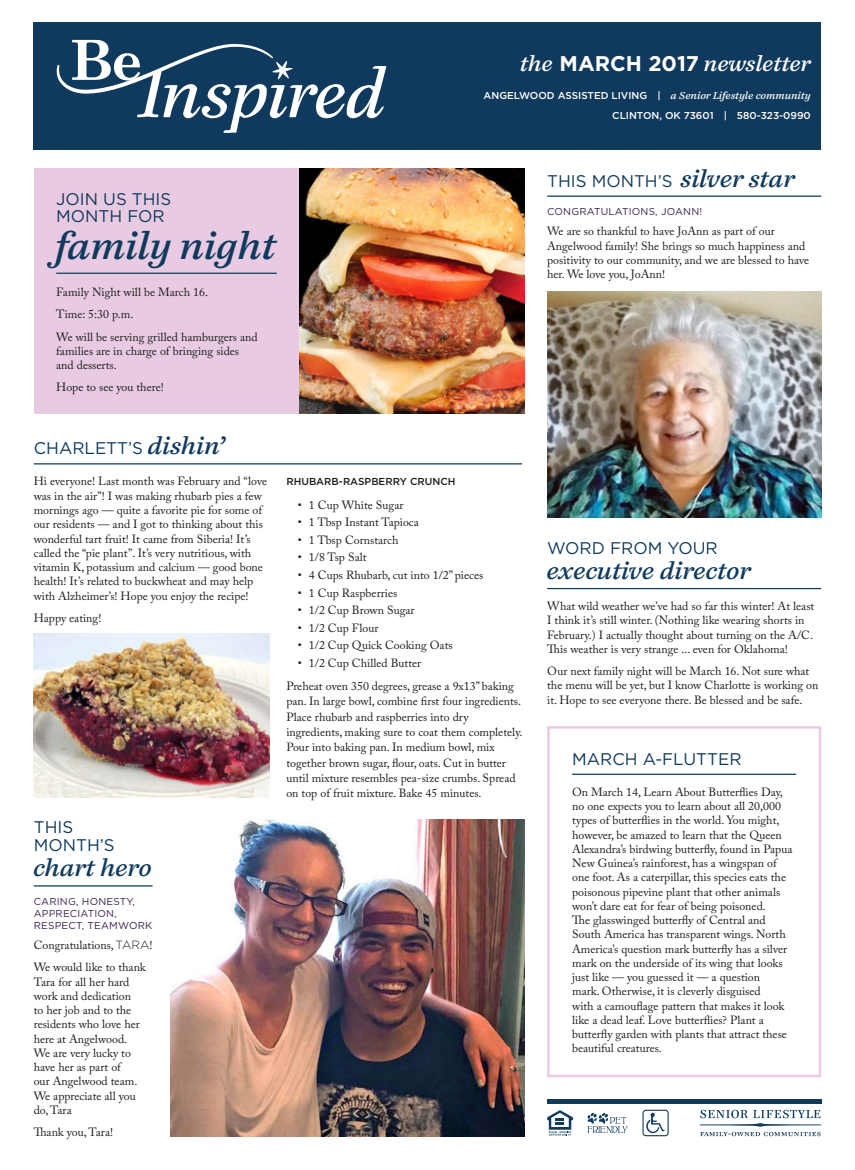
<style>
.page{position:relative;width:855px;height:1170px;background:#fff}
.page>*{position:absolute;margin:0;border:0;box-sizing:border-box;transform-origin:0 0}
.t1{font:italic 37.5px "Paperback 6";color:#103a5d}
.t2{font:italic 23.75px "Paperback 6";color:#103a5d}
.t3{font:italic 21.25px "Paperback 6";color:#fff}
.t4{font:16.88px/17.9px "Gotham";color:#103a5d}
.t5{font:11.88px/14.2px "Adobe Caslon Pro";color:#1d1d1b}
.t6{font:500 10.12px "Gotham";color:#1d1d1b}
.t7{font:10px/12px "Gotham";letter-spacing:.02em;color:#3b2050}
.t8{font:italic 10px "Paperback 6";color:#fff}
.t9{font:500 10px "Gotham";color:#fff}
.s1{font-family:"Gotham";font-weight:700;font-style:normal}
.s2{font-family:"Gotham";font-weight:500;font-style:normal}
.s3{font-family:"Paperback 6";font-style:italic;font-size:23.75px}
.s4{font-family:"Gotham";font-weight:300}
</style>
<div class="page">
<div style="left:34px;top:22px;width:787px;height:128px;background:#103a5d"></div>
<svg style="left:57px;top:40px;width:329px;height:93px"></svg>
<hr style="left:547px;top:588px;width:274px;height:1px;background:#103a5d">
<hr style="left:34px;top:885px;width:119px;height:2px;background:#103a5d">
<hr style="left:547px;top:196px;width:274px;height:1px;background:#103a5d">
<div style="left:34px;top:169px;width:265px;height:245px;background:#e8cae2"></div>
<hr style="left:56px;top:273px;width:221px;height:1px;background:#103a5d">
<hr style="left:547px;top:1100px;width:274px;height:4px;background:#103a5d">
<svg style="left:587px;top:1113px;width:41px;height:20px"></svg>
<svg style="left:643px;top:1110px;width:26px;height:26px"></svg>
<svg style="left:547px;top:1110px;width:26px;height:26px"></svg>
<svg style="left:700px;top:1110px;width:121px;height:27px"></svg>
<hr style="left:34px;top:463px;width:488px;height:1px;background:#103a5d">
<hr style="left:572px;top:774px;width:224px;height:1px;background:#103a5d">
<div style="left:547px;top:726px;width:274px;height:351px;border:2px solid #e8cae2"></div>
<img style="left:34px;top:634px;width:236px;height:163px">
<img style="left:170px;top:820px;width:355px;height:316px">
<img style="left:547px;top:291px;width:274px;height:227px">
<img style="left:299px;top:169px;width:226px;height:245px">
<h3 class="t3" style="left:520px;top:49px;width:292px">the <span class="s1">MARCH 2017</span> newsletter</h3>
<p class="t8" style="left:484px;top:89px;width:329px"><span class="s2">ANGELWOOD ASSISTED LIVING |</span> a Senior Lifestyle community</p>
<p class="t9" style="left:612px;top:109px;width:200px">CLINTON, OK 73601 | 580-323-0990</p>
<h3 class="t4" style="left:56px;top:190px;width:117px;line-height:16.9px">JOIN US THIS<br>MONTH FOR</h3>
<h1 class="t1" style="left:56px;top:222px;width:222px">family night</h1>
<p class="t5" style="left:56px;top:281px;width:203px;line-height:22.4px">Family Night will be March 16.<br>Time: 5:30 p.m.<br>We will be serving grilled hamburgers and</p>
<p class="t5" style="left:56px;top:344px;width:184px">families are in charge of bringing sides and desserts.</p>
<p class="t5" style="left:56px;top:380px;width:109px">Hope to see you there!</p>
<h3 class="t4" style="left:34px;top:439px;width:193px">CHARLETT’S <span class="s3">dishin’</span></h3>
<p class="t5" style="left:34px;top:474px;width:235px">Hi everyone! Last month was February and “love was in the air”! I was making rhubarb pies a few mornings ago — quite a favorite pie for some of our residents — and I got to thinking about this wonderful tart fruit! It came from Siberia! It’s called the “pie plant”. It’s very nutritious, with vitamin K, potassium and calcium — good bone health! It’s related to buckwheat and may help with Alzheimer’s! Hope you enjoy the recipe!</p>
<p class="t5" style="left:34px;top:611px;width:69px">Happy eating!</p>
<h3 class="t4" style="left:34px;top:818px;width:83px">THIS<br>MONTH’S</h3>
<h2 class="t2" style="left:34px;top:853px;width:120px">chart hero</h2>
<p class="t7" style="left:34px;top:895px;width:120px">CARING, HONESTY,<br>APPRECIATION,<br>RESPECT, TEAMWORK</p>
<p class="t5" style="left:34px;top:934px;width:120px;line-height:22.4px">Congratulations, <span class="s4">TARA</span>!<br>We would like to thank</p>
<p class="t5" style="left:34px;top:974px;width:108px">Tara for all her hard work and dedication to her job and to the residents who love her here at Angelwood.<br>We are very lucky to have her as part of our Angelwood team.<br>We appreciate all you do, Tara</p>
<p class="t5" style="left:34px;top:1125px;width:81px">Thank you, Tara!</p>
<p class="t6" style="left:286px;top:475px;width:171px">RHUBARB-RASPBERRY CRUNCH</p>
<p class="t5" style="left:298px;top:498px;width:107px">• 1 Cup White Sugar</p>
<p class="t5" style="left:298px;top:515px;width:123px">• 1 Tbsp Instant Tapioca</p>
<p class="t5" style="left:298px;top:533px;width:102px">• 1 Tbsp Cornstarch</p>
<p class="t5" style="left:298px;top:550px;width:70px">• 1/8 Tsp Salt</p>
<p class="t5" style="left:298px;top:568px;width:187px">• 4 Cups Rhubarb, cut into 1/2” pieces</p>
<p class="t5" style="left:298px;top:585px;width:101px">• 1 Cup Raspberries</p>
<p class="t5" style="left:298px;top:603px;width:118px">• 1/2 Cup Brown Sugar</p>
<p class="t5" style="left:298px;top:620px;width:82px">• 1/2 Cup Flour</p>
<p class="t5" style="left:298px;top:638px;width:157px">• 1/2 Cup Quick Cooking Oats</p>
<p class="t5" style="left:286px;top:651px;width:229px;line-height:23.4px;text-indent:11px">• 1/2 Cup Chilled Butter<br>Preheat oven 350 degrees, grease a 9x13” baking</p>
<p class="t5" style="left:286px;top:694px;width:238px;line-height:15.2px">pan. In large bowl, combine first four ingredients.<br>Place rhubarb and raspberries into dry ingredients, making sure to coat them completely.<br>Pour into baking pan. In medium bowl, mix together brown sugar, flour, oats. Cut in butter until mixture resembles pea-size crumbs. Spread on top of fruit mixture. Bake 45 minutes.</p>
<h3 class="t4" style="left:547px;top:171px;width:249px">THIS MONTH’S <span class="s3">silver star</span></h3>
<p class="t7" style="left:547px;top:206px;width:156px">CONGRATULATIONS, JOANN!</p>
<p class="t5" style="left:547px;top:224px;width:264px">We are so thankful to have JoAnn as part of our Angelwood family! She brings so much happiness and positivity to our community, and we are blessed to have her. We love you, JoAnn!</p>
<h3 class="t4" style="left:547px;top:539px;width:172px">WORD FROM YOUR</h3>
<h2 class="t2" style="left:547px;top:555px;width:205px">executive director</h2>
<p class="t5" style="left:547px;top:599px;width:269px">What wild weather we’ve had so far this winter! At least I think it’s still winter. (Nothing like wearing shorts in February.) I actually thought about turning on the A/C.<br>This weather is very strange ... even for Oklahoma!</p>
<p class="t5" style="left:547px;top:664px;width:273px">Our next family night will be March 16. Not sure what the menu will be yet, but I know Charlotte is working on it. Hope to see everyone there. Be blessed and be safe.</p>
<h3 class="t4" style="left:572px;top:749px;width:171px">MARCH A-FLUTTER</h3>
<p class="t5" style="left:572px;top:785px;width:222px">On March 14, Learn About Butterflies Day, no one expects you to learn about all 20,000 types of butterflies in the world. You might, however, be amazed to learn that the Queen Alexandra’s birdwing butterfly, found in Papua New Guinea’s rainforest, has a wingspan of one foot. As a caterpillar, this species eats the poisonous pipevine plant that other animals won’t dare eat for fear of being poisoned.<br>The glasswinged butterfly of Central and South America has transparent wings. North America’s question mark butterfly has a silver mark on the underside of its wing that looks just like — you guessed it — a question<br>mark. Otherwise, it is cleverly disguised<br>with a camouflage pattern that makes it look like a dead leaf. Love butterflies? Plant a butterfly garden with plants that attract these beautiful creatures.</p>
</div>
